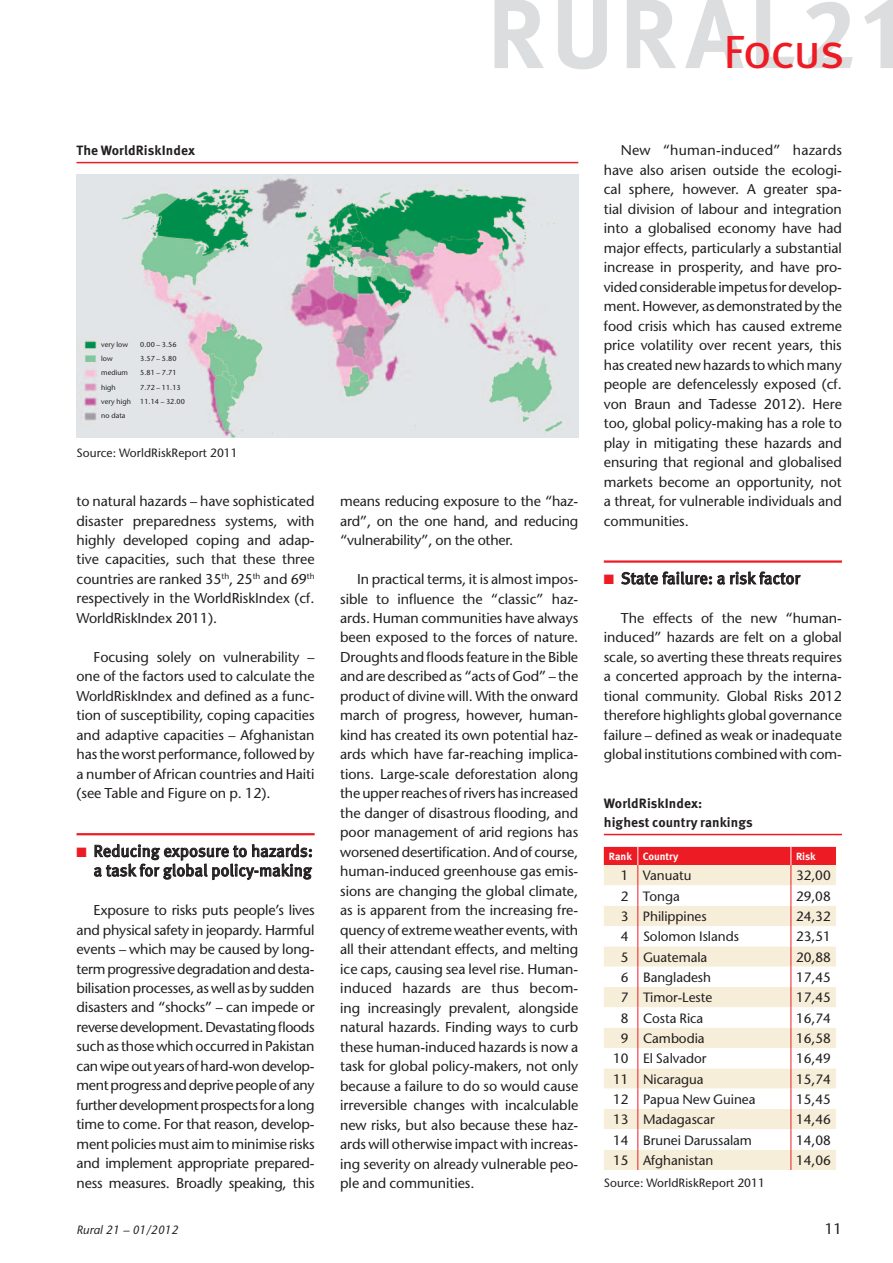
<style>
.page{position:relative;width:893px;height:1263px;background:#fff}
.page>*{position:absolute;margin:0;border:0;box-sizing:border-box;transform-origin:0 0}
.t1{font:46.5px "Meta Pro";letter-spacing:-.04em;color:#ed1c24}
.t2{font:16.5px/19.5px "Meta Pro";color:#231f20;text-align:right}
.t3{font:15px "Stone Sans";color:#231f20}
.t4{font:14.25px/19.5px "Stone Sans";letter-spacing:-.005em;color:#231f20;text-align:justify}
.t5{font:13.5px "Stone Sans";letter-spacing:-.005em;color:#231f20}
.t6{font:700 13.5px/19.5px "Meta Pro";letter-spacing:.01em;color:#231f20}
.t7{font:12px "Stone Sans";letter-spacing:.005em;color:#231f20}
.t8{font:italic 12px "Stone Sans";color:#231f20}
.t9{font:700 10.5px "Meta Pro";color:#fff}
.t10{font:7.2px "Stone Sans";letter-spacing:.005em;color:#231f20}
.s1{color:#ed1c24}
</style>
<div class="page">
<svg style="left:558px;top:0;width:49px;height:69px"></svg>
<svg style="left:685px;top:0;width:59px;height:68px"></svg>
<svg style="left:756px;top:0;width:39px;height:68px"></svg>
<svg style="left:806px;top:2px;width:47px;height:66px"></svg>
<svg style="left:864px;top:0;width:29px;height:68px"></svg>
<svg style="left:494px;top:0;width:50px;height:68px"></svg>
<svg style="left:627px;top:0;width:49px;height:68px"></svg>
<hr style="left:77px;top:833px;width:238px;height:2px;background:#ed1c24">
<svg style="left:94px;top:844px;width:218px;height:36px"></svg>
<hr style="left:604px;top:560px;width:238px;height:3px;background:#ed1c24">
<svg style="left:621px;top:571px;width:180px;height:14px"></svg>
<hr style="left:77px;top:162px;width:501px;height:1px;background:#ed1c24">
<img style="left:77px;top:175px;width:501px;height:263px">
<hr style="left:604px;top:834px;width:238px;height:1px;background:#ed1c24">
<svg style="left:604px;top:847px;width:232px;height:323px"></svg>
<h1 class="t1" style="left:724px;top:22px;width:123px">Focus</h1>
<p class="t6" style="left:77px;top:141px;width:120px">The WorldRiskIndex</p>
<p class="t10" style="left:101px;top:340px;width:28px">very low</p>
<p class="t10" style="left:140px;top:340px;width:38px">0.00 – 3.56</p>
<p class="t10" style="left:101px;top:355px;width:13px">low</p>
<p class="t10" style="left:140px;top:355px;width:38px">3.57 – 5.80</p>
<p class="t10" style="left:101px;top:369px;width:28px">medium</p>
<p class="t10" style="left:140px;top:369px;width:38px">5.81 – 7.71</p>
<p class="t10" style="left:101px;top:383px;width:16px">high</p>
<p class="t10" style="left:140px;top:383px;width:42px">7.72 – 11.13</p>
<p class="t10" style="left:101px;top:397px;width:31px">very high</p>
<p class="t10" style="left:140px;top:397px;width:46px">11.14 – 32.00</p>
<p class="t10" style="left:101px;top:411px;width:26px">no data</p>
<p class="t7" style="left:77px;top:445px;width:163px">Source: WorldRiskReport 2011</p>
<p class="t4" style="left:77px;top:491px;width:240px">to natural hazards – have sophisticated disaster preparedness systems, with highly developed coping and adap&shy;tive capacities, such that these three countries are ranked 35<sup>th</sup>, 25<sup>th</sup> and 69<sup>th </sup>respectively in the WorldRiskIndex (cf.<br>WorldRiskIndex 2011).</p>
<p class="t4" style="left:77px;top:647px;width:240px;text-indent:17px">Focusing solely on vulnerability – one of the factors used to calculate the WorldRiskIndex and defined as a func&shy;tion of susceptibility, coping capacities and adaptive capacities – Afghanistan has the worst performance, followed by a number of African countries and Haiti (see Table and Figure on p. 12).</p>
<p class="t2" style="left:77px;top:842px;width:238px"><span class="s1">■</span> Reducing exposure to hazards: a task for global policy-making</p>
<p class="t4" style="left:77px;top:900px;width:240px;text-indent:17px">Exposure to risks puts people’s lives and physical safety in jeopardy. Harmful events – which may be caused by long&shy;term progressive degradation and desta&shy;bilisation processes, as well as by sudden disasters and “shocks” – can impede or reverse development. Devastating floods such as those which occurred in Pakistan can wipe out years of hard-won develop&shy;ment progress and deprive people of any further development prospects for a long time to come. For that reason, develop&shy;ment policies must aim to minimise risks and implement appropriate prepared&shy;ness measures. Broadly speaking, this</p>
<p class="t4" style="left:340px;top:491px;width:240px">means reducing exposure to the “haz&shy;ard”, on the one hand, and reducing “vulnerability”, on the other.</p>
<p class="t4" style="left:340px;top:569px;width:240px;text-indent:17px">In practical terms, it is almost impos&shy;sible to influence the “classic” haz&shy;ards. Human communities have always been exposed to the forces of nature.<br>Droughts and floods feature in the Bible and are described as “acts of God” – the product of divine will. With the onward march of progress, however, human&shy;kind has created its own potential haz&shy;ards which have far-reaching implica&shy;tions. Large-scale deforestation along the upper reaches of rivers has increased the danger of disastrous flooding, and poor management of arid regions has worsened desertification. And of course, human-induced greenhouse gas emis&shy;sions are changing the global climate, as is apparent from the increasing fre&shy;quency of extreme weather events, with all their attendant effects, and melting ice caps, causing sea level rise. Human&shy;induced hazards are thus becom&shy;ing increasingly prevalent, alongside natural hazards. Finding ways to curb these human-induced hazards is now a task for global policy-makers, not only because a failure to do so would cause irreversible changes with incalculable new risks, but also because these haz&shy;ards will otherwise impact with increas&shy;ing severity on already vulnerable peo&shy;ple and communities.</p>
<p class="t4" style="left:604px;top:141px;width:240px;text-indent:17px">New “human-induced” hazards have also arisen outside the ecologi&shy;cal sphere, however. A greater spa&shy;tial division of labour and integration into a globalised economy have had major effects, particularly a substantial increase in prosperity, and have pro&shy;vided considerable impetus for develop&shy;ment. However, as demonstrated by the food crisis which has caused extreme price volatility over recent years, this has created new hazards to which many people are defencelessly exposed (cf. von Braun and Tadesse 2012). Here too, global policy-making has a role to play in mitigating these hazards and ensuring that regional and globalised markets become an opportunity, not a threat, for vulnerable individuals and communities.</p>
<p class="t2" style="left:604px;top:569px;width:198px"><span class="s1">■</span> State failure: a risk factor</p>
<p class="t4" style="left:604px;top:608px;width:240px;text-indent:17px">The effects of the new “human&shy;induced” hazards are felt on a global scale, so averting these threats requires a concerted approach by the interna&shy;tional community. Global Risks 2012 therefore highlights global governance failure – defined as weak or inadequate global institutions combined with com-</p>
<p class="t6" style="left:604px;top:794px;width:150px">WorldRiskIndex:<br>highest country rankings</p>
<p class="t9" style="left:609px;top:850px;width:71px">Rank Country</p>
<p class="t9" style="left:796px;top:850px;width:21px">Risk</p>
<p class="t5" style="left:621px;top:867px;width:72px">1 Vanuatu</p>
<p class="t5" style="left:796px;top:867px;width:36px">32,00</p>
<p class="t5" style="left:621px;top:888px;width:60px">2 Tonga</p>
<p class="t5" style="left:796px;top:888px;width:36px">29,08</p>
<p class="t5" style="left:621px;top:908px;width:87px">3 Philippines</p>
<p class="t5" style="left:796px;top:908px;width:36px">24,32</p>
<p class="t5" style="left:621px;top:928px;width:120px">4 Solomon Islands</p>
<p class="t5" style="left:796px;top:928px;width:36px">23,51</p>
<p class="t5" style="left:621px;top:949px;width:88px">5 Guatemala</p>
<p class="t5" style="left:796px;top:949px;width:36px">20,88</p>
<p class="t5" style="left:621px;top:969px;width:92px">6 Bangladesh</p>
<p class="t5" style="left:796px;top:969px;width:36px">17,45</p>
<p class="t5" style="left:621px;top:989px;width:93px">7 Timor-Leste</p>
<p class="t5" style="left:796px;top:989px;width:36px">17,45</p>
<p class="t5" style="left:621px;top:1010px;width:84px">8 Costa Rica</p>
<p class="t5" style="left:796px;top:1010px;width:36px">16,74</p>
<p class="t5" style="left:621px;top:1030px;width:85px">9 Cambodia</p>
<p class="t5" style="left:796px;top:1030px;width:36px">16,58</p>
<p class="t5" style="left:613px;top:1050px;width:95px">10 El Salvador</p>
<p class="t5" style="left:796px;top:1050px;width:36px">16,49</p>
<p class="t5" style="left:613px;top:1071px;width:92px">11 Nicaragua</p>
<p class="t5" style="left:796px;top:1071px;width:36px">15,74</p>
<p class="t5" style="left:613px;top:1091px;width:144px">12 Papua New Guinea</p>
<p class="t5" style="left:796px;top:1091px;width:36px">15,45</p>
<p class="t5" style="left:613px;top:1111px;width:103px">13 Madagascar</p>
<p class="t5" style="left:796px;top:1111px;width:36px">14,46</p>
<p class="t5" style="left:613px;top:1132px;width:140px">14 Brunei Darussalam</p>
<p class="t5" style="left:796px;top:1132px;width:36px">14,08</p>
<p class="t5" style="left:613px;top:1152px;width:102px">15 Afghanistan</p>
<p class="t5" style="left:796px;top:1152px;width:36px">14,06</p>
<p class="t7" style="left:604px;top:1176px;width:163px">Source: WorldRiskReport 2011</p>
<p class="t8" style="left:77px;top:1222px;width:103px">Rural 21 – 01/2012</p>
<p class="t3" style="left:825px;top:1220px;width:19px">11</p>
</div>
